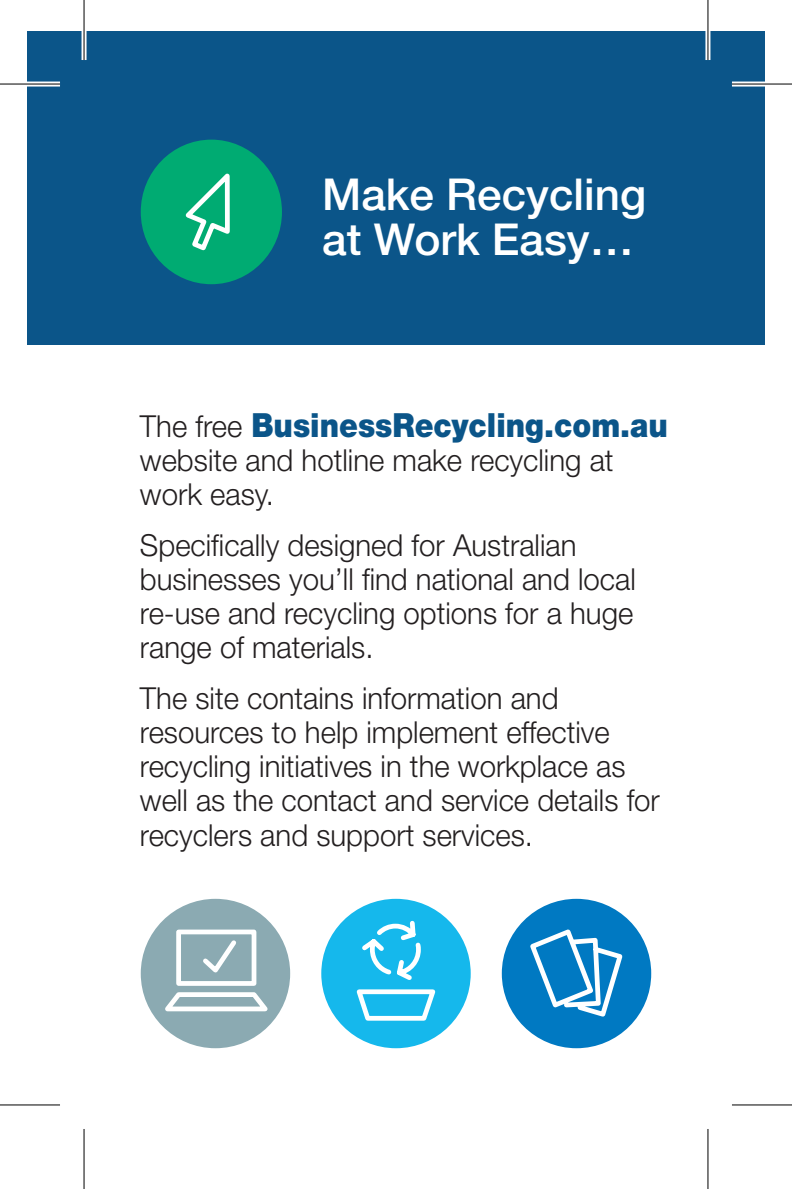
<style>
.page{position:relative;width:792px;height:1189px;background:#fff}
.page>*{position:absolute;margin:0;border:0;box-sizing:border-box;transform-origin:0 0}
.t1{font:500 44px/45.6px "Helvetica Neue LT";color:#fff}
.t2{font:900 33.2px "Helvetica Neue LT";color:#0b5589;scale:.9 1}
.t3{font:300 30.4px/34px "Helvetica Neue LT";color:#231f20}
.s1{font-weight:300;font-size:30.4px;color:#231f20}
</style>
<div class="page">
<div style="left:27px;top:31px;width:737px;height:314px;background:#0b5589"></div>
<div style="left:141px;top:140px;width:141px;height:144px;background:#00ab72;border-radius:50%"></div>
<svg style="left:185px;top:173px;width:45px;height:78px"></svg>
<div style="left:321px;top:898px;width:149px;height:150px;background:#15b8ec;border-radius:50%"></div>
<div style="left:502px;top:898px;width:149px;height:150px;background:#0079c2;border-radius:50%"></div>
<div style="left:141px;top:898px;width:149px;height:150px;background:#8baab2;border-radius:50%"></div>
<svg style="left:356px;top:920px;width:80px;height:101px"></svg>
<svg style="left:165px;top:929px;width:103px;height:83px"></svg>
<svg style="left:530px;top:929px;width:93px;height:88px"></svg>
<div style="left:0;top:81px;width:60px;height:5px;background:#fff"></div>
<div style="left:732px;top:81px;width:60px;height:5px;background:#fff"></div>
<svg style="left:0;top:1105px;width:60px;height:1px"></svg>
<svg style="left:732px;top:1105px;width:60px;height:1px"></svg>
<hr style="left:82px;top:0;width:4px;height:60px;background:#fff">
<svg style="left:705px;top:0;width:5px;height:60px"></svg>
<svg style="left:708px;top:1129px;width:1px;height:59px"></svg>
<hr style="left:0;top:83px;width:60px;height:2px;background:#000">
<hr style="left:732px;top:83px;width:60px;height:2px;background:#000">
<hr style="left:0;top:1104px;width:60px;height:1px;background:#000">
<hr style="left:732px;top:1104px;width:60px;height:1px;background:#000">
<hr style="left:83px;top:0;width:2px;height:60px;background:#000">
<hr style="left:83px;top:1128px;width:2px;height:60px;background:#000">
<hr style="left:707px;top:0;width:1px;height:60px;background:#000">
<hr style="left:707px;top:1128px;width:1px;height:60px;background:#000">
<h1 class="t1" style="left:322px;top:171px;width:325px">Make Recycling at Work Easy…</h1>
<p class="t2" style="left:140px;top:405px;width:588px"><span class="s1">The free</span> BusinessRecycling.com.au</p>
<p class="t3" style="left:140px;top:443px;width:475px">website and hotline make recycling at work easy.</p>
<p class="t3" style="left:140px;top:528px;width:497px">Specifically designed for Australian businesses you’ll find national and local re-use and recycling options for a huge range of materials.</p>
<p class="t3" style="left:140px;top:681px;width:521px">The site contains information and resources to help implement effective recycling initiatives in the workplace as well as the contact and service details for recyclers and support services.</p>
</div>
